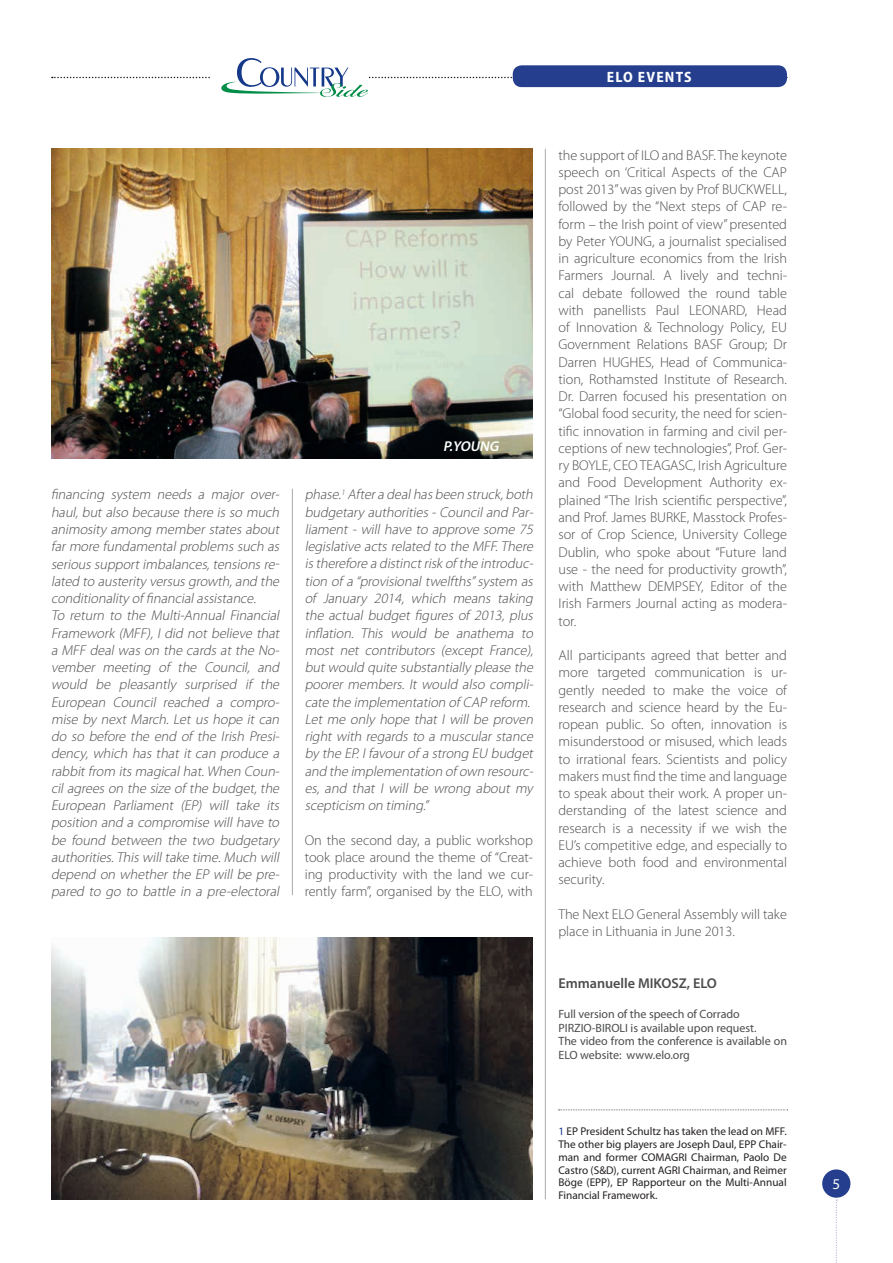
<style>
.page{position:relative;width:893px;height:1263px;background:#fff}
.page>*{position:absolute;margin:0;border:0;box-sizing:border-box;transform-origin:0 0}
.t1{font:700 semi-condensed 15px "Myriad Pro";letter-spacing:.08em;color:#fff}
.t2{font:15px "Myriad Pro";color:#fff}
.t3{font:300 14.25px/17.2px "Myriad Pro";color:#4b4c4d;text-align:justify}
.t4{font:italic 300 14.25px/17.2px "Myriad Pro";color:#4b4c4d}
.t5{font:600 14.25px "Myriad Pro";color:#4b4c4d}
.t6{font:italic 600 14.25px "Myriad Pro";color:#fff}
.t7{font:12px/13.5px "Myriad Pro";color:#4b4c4d}
.t8{font:11.25px/12.8px "Myriad Pro";color:#231f20;text-align:justify}
.s1{color:#153889}
</style>
<div class="page">
<div style="left:822px;top:1169px;width:28px;height:29px;background:#253f8e;border-radius:50%"></div>
<svg style="left:836px;top:1199px;width:1px;height:64px"></svg>
<hr style="left:292px;top:489px;width:1px;height:406px;background:#a8a9ad">
<hr style="left:545px;top:149px;width:1px;height:1050px;background:#a8a9ad">
<svg style="left:52px;top:58px;width:735px;height:39px"></svg>
<div style="left:513px;top:65px;width:274px;height:22px;background:#253f8e;border-radius:9px"></div>
<img style="left:51px;top:149px;width:482px;height:309px">
<img style="left:51px;top:938px;width:482px;height:261px">
<svg style="left:558px;top:1109px;width:230px;height:1px"></svg>
<p class="t1" style="left:607px;top:68px;width:86px">ELO EVENTS</p>
<p class="t6" style="left:443px;top:438px;width:60px">P.YOUNG</p>
<p class="t4" style="left:51px;top:486px;width:233px">financing system needs a major over&shy;haul, but also because there is so much animosity among member states about farmore fundamentalproblemssuch as serioussupportimbalances,tensionsre&shy;lated to austerity versusgrowth,and the conditionality of financialassistance.<br>To return to the Multi-Annual Financial Framework (MFF), I did not believe that a MFF deal was on the cards at the No&shy;vember meeting of the Council, and would be pleasantly surprised if the European Council reached a compro&shy;mise by next March. Let us hope it can do so before the end of the Irish Presi&shy;dency, which has that it can produce a rabbitfrom itsmagicalhat.When Coun&shy;cil agrees on the size of the budget, the European Parliament (EP) will take its position and a compromise will have to be found between the two budgetary authorities.Thiswilltake time.Much will depend on whether the EP will be pre&shy;pared to go to battle in a pre-electoral</p>
<p class="t4" style="left:305px;top:486px;width:233px">phase.<sup>1</sup> Aftera dealhasbeen struck,both budgetary authorities-Counciland Par&shy;liament - will have to approve some 75 legislative acts related to the MFF.There istherefore a distinctrisk of the introduc&shy;tion of a “provisional twelfths”system as of January 2014, which means taking the actual budget figures of 2013, plus inflation. This would be anathema to most net contributors (except France), butwould quite substantially please the poorer members. It would also compli&shy;cate the implementation of CAP reform.<br>Let me only hope that I will be proven right with regards to a muscular stance by the EP.Ifavourof a strong EU budget and the implementation of own resourc&shy;es, and that I will be wrong about my scepticism on timing.”</p>
<p class="t3" style="left:305px;top:831px;width:230px">On the second day, a public workshop took place around the theme of “Creat&shy;ing productivity with the land we cur&shy;rently farm”, organised by the ELO, with</p>
<p class="t3" style="left:558px;top:146px;width:230px">the support of ILO and BASF. The keynote speech on ‘Critical Aspects of the CAP post 2013” was given by Prof BUCKWELL, followed by the “Next steps of CAP re&shy;form – the Irish point of view” presented by Peter YOUNG, a journalist specialised in agriculture economics from the Irish Farmers Journal. A lively and techni&shy;cal debate followed the round table with panellists Paul LEONARD, Head of Innovation &amp; Technology Policy, EU Government Relations BASF Group; Dr Darren HUGHES, Head of Communica&shy;tion, Rothamsted Institute of Research.<br>Dr. Darren focused his presentation on “Global food security, the need for scien&shy;tific innovation in farming and civil per&shy;ceptions of new technologies”, Prof. Ger&shy;ry BOYLE, CEO TEAGASC, Irish Agriculture and Food Development Authority ex&shy;plained “The Irish scientific perspective”, and Prof. James BURKE, Masstock Profes&shy;sor of Crop Science, University College Dublin, who spoke about “Future land use - the need for productivity growth”, with Matthew DEMPSEY, Editor of the Irish Farmers Journal acting as modera&shy;tor.</p>
<p class="t3" style="left:558px;top:647px;width:230px">All participants agreed that better and more targeted communication is ur&shy;gently needed to make the voice of research and science heard by the Eu&shy;ropean public. So often, innovation is misunderstood or misused, which leads to irrational fears. Scientists and policy makers must find the time and language to speak about their work. A proper un&shy;derstanding of the latest science and research is a necessity if we wish the EU’s competitive edge, and especially to achieve both food and environmental security.</p>
<p class="t3" style="left:558px;top:906px;width:230px">The Next ELO General Assembly will take place in Lithuania in June 2013.</p>
<p class="t5" style="left:558px;top:975px;width:160px">Emmanuelle MIKOSZ, ELO</p>
<p class="t7" style="left:558px;top:1008px;width:230px">Full version of the speech of Corrado PIRZIO-BIROLI is available upon request.<br>The video from the conference is available on ELO website: www.elo.org</p>
<p class="t8" style="left:558px;top:1125px;width:230px"><span class="s1">1</span> EP President Schultz has taken the lead on MFF.<br>The other big players are Joseph Daul, EPP Chair&shy;man and former COMAGRI Chairman, Paolo De Castro (S&amp;D), current AGRI Chairman, and Reimer Böge (EPP), EP Rapporteur on the Multi-Annual Financial Framework.</p>
<p class="t2" style="left:832px;top:1175px;width:9px">5</p>
</div>
